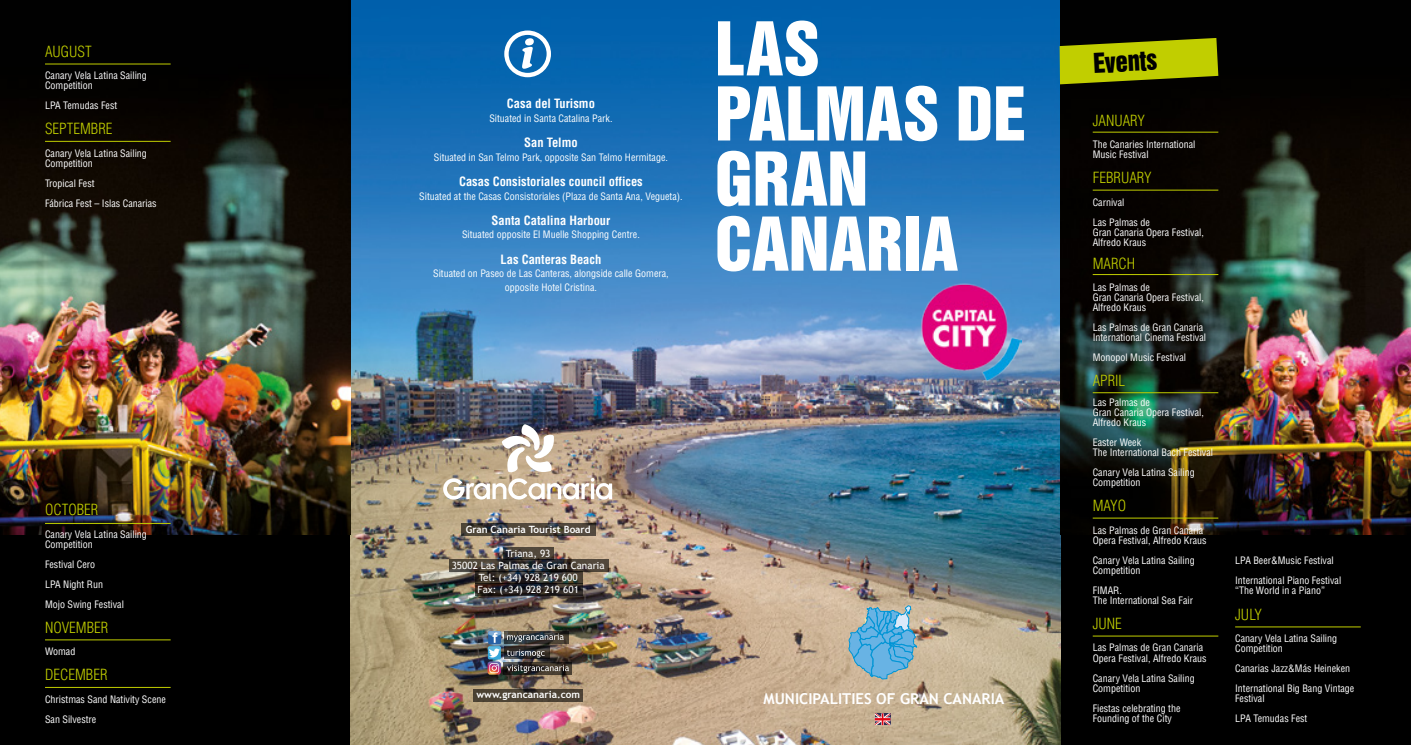
<style>
.page{position:relative;width:1411px;height:745px;background:#fff}
.page>*{position:absolute;margin:0;border:0;box-sizing:border-box;transform-origin:0 0}
.t1{font:67.5px/65px "Swiss 921 BT Regular A";color:#fff}
.t2{font:25px "Swiss 921 BT Regular A";color:#000}
.t3{font:300 condensed 15px "Helvetica";color:#c1ce00}
.t4{font:700 15px "Trebuchet MS";color:#fff}
.t5{font:700 condensed 12.5px "Helvetica";color:#fff}
.t6{font:condensed 10px/10px "Helvetica";color:#fff}
.t7{font:10px/12px "Trebuchet MS";color:#fff;text-align:center}
.t8{font:700 10px "Trebuchet MS";color:#fff}
</style>
<div class="page">
<div style="left:1059px;top:523px;width:351px;height:221px;background:#000"></div>
<div style="left:0;top:529px;width:351px;height:215px;background:#000"></div>
<img style="left:351px;top:0;width:708px;height:744px">
<img style="left:1059px;top:0;width:351px;height:534px">
<img style="left:0;top:0;width:351px;height:534px">
<div style="left:472px;top:688px;width:110px;height:12px;background:#4c4234"></div>
<svg style="left:461px;top:523px;width:135px;height:12px;background:#474138"></svg>
<svg style="left:503px;top:547px;width:50px;height:12px"></svg>
<svg style="left:449px;top:559px;width:159px;height:12px;background:#3c3732"></svg>
<svg style="left:474px;top:571px;width:108px;height:12px"></svg>
<svg style="left:474px;top:583px;width:108px;height:12px"></svg>
<svg style="left:504px;top:631px;width:65px;height:12px"></svg>
<svg style="left:504px;top:646px;width:45px;height:12px"></svg>
<svg style="left:504px;top:662px;width:68px;height:12px"></svg>
<svg style="left:848px;top:605px;width:68px;height:74px;background:#79b0cb"></svg>
<img style="left:443px;top:423px;width:169px;height:76px">
<svg style="left:507px;top:664px;width:62px;height:8px"></svg>
<svg style="left:507px;top:633px;width:56px;height:8px"></svg>
<svg style="left:507px;top:649px;width:37px;height:8px"></svg>
<svg style="left:487px;top:630px;width:14px;height:44px"></svg>
<img style="left:920px;top:281px;width:101px;height:101px">
<svg style="left:1059px;top:38px;width:159px;height:46px;background:#9ea901"></svg>
<svg style="left:504px;top:30px;width:47px;height:47px"></svg>
<hr style="left:1092px;top:132px;width:126px;height:1px;background:#c1ce00">
<hr style="left:45px;top:64px;width:126px;height:1px;background:#c1ce00">
<hr style="left:45px;top:639px;width:126px;height:1px;background:#c1ce00">
<hr style="left:45px;top:686px;width:126px;height:1px;background:#c1ce00">
<hr style="left:45px;top:141px;width:126px;height:1px;background:#c1ce00">
<hr style="left:45px;top:523px;width:126px;height:1px;background:#c1ce00">
<hr style="left:1234px;top:626px;width:126px;height:1px;background:#c1ce00">
<hr style="left:1092px;top:190px;width:126px;height:1px;background:#c1ce00">
<hr style="left:1092px;top:274px;width:126px;height:1px;background:#c1ce00">
<hr style="left:1092px;top:392px;width:126px;height:1px;background:#c1ce00">
<hr style="left:1092px;top:517px;width:126px;height:1px;background:#c1ce00">
<hr style="left:1092px;top:635px;width:126px;height:1px;background:#c1ce00">
<svg style="left:874px;top:713px;width:16px;height:11px"></svg>
<h3 class="t3" style="left:45px;top:42px;width:48px">AUGUST</h3>
<p class="t6" style="left:45px;top:70px;width:103px">Canary Vela Latina Sailing<br>Competition</p>
<p class="t6" style="left:45px;top:100px;width:74px">LPA Temudas Fest</p>
<h3 class="t3" style="left:45px;top:119px;width:69px">SEPTEMBRE</h3>
<p class="t6" style="left:45px;top:148px;width:103px">Canary Vela Latina Sailing<br>Competition</p>
<p class="t6" style="left:45px;top:173px;width:113px;line-height:20px">Tropical Fest<br>Fábrica Fest – Islas Canarias</p>
<h3 class="t3" style="left:45px;top:500px;width:55px">OCTOBER</h3>
<p class="t6" style="left:45px;top:528px;width:103px">Canary Vela Latina Sailing<br>Competition</p>
<p class="t6" style="left:45px;top:553px;width:80px;line-height:20px">Festival Cero<br>LPA Night Run<br>Mojo Swing Festival</p>
<h3 class="t3" style="left:45px;top:617px;width:65px">NOVEMBER</h3>
<p class="t6" style="left:45px;top:646px;width:32px">Womad</p>
<h3 class="t3" style="left:45px;top:665px;width:64px">DECEMBER</h3>
<p class="t6" style="left:45px;top:688px;width:122px;line-height:20px">Christmas Sand Nativity Scene<br>San Silvestre</p>
<p class="t5" style="left:507px;top:96px;width:89px">Casa del Turismo</p>
<p class="t6" style="left:489px;top:113px;width:125px">Situated in Santa Catalina Park.</p>
<p class="t5" style="left:524px;top:135px;width:55px">San Telmo</p>
<p class="t6" style="left:434px;top:152px;width:236px">Situated in San Telmo Park, opposite San Telmo Hermitage.</p>
<p class="t5" style="left:459px;top:173px;width:185px">Casas Consistoriales council offices</p>
<p class="t6" style="left:419px;top:191px;width:265px">Situated at the Casas Consistoriales (Plaza de Santa Ana, Vegueta).</p>
<p class="t5" style="left:491px;top:212px;width:120px">Santa Catalina Harbour</p>
<p class="t6" style="left:462px;top:229px;width:179px">Situated opposite El Muelle Shopping Centre.</p>
<p class="t5" style="left:500px;top:251px;width:102px">Las Canteras Beach</p>
<p class="t6" style="left:433px;top:266px;width:237px;line-height:13.8px;text-align:center">Situated on Paseo de Las Canteras, alongside calle Gomera, opposite Hotel Cristina.</p>
<h1 class="t1" style="left:715px;top:15px;width:312px">LAS<br>PALMAS DE<br>GRAN<br>CANARIA</h1>
<p class="t8" style="left:465px;top:522px;width:126px">Gran Canaria Tourist Board</p>
<p class="t7" style="left:452px;top:547px;width:154px">Triana, 93<br>35002 Las Palmas de Gran Canaria<br>Tel: (+34) 928 219 600<br>Fax: (+34) 928 219 601</p>
<p class="t8" style="left:476px;top:687px;width:105px">www.grancanaria.com</p>
<h3 class="t4" style="left:763px;top:689px;width:242px">MUNICIPALITIES OF GRAN CANARIA</h3>
<h2 class="t2" style="left:1092px;top:47px;width:65px;rotate:-3deg">Events</h2>
<h3 class="t3" style="left:1092px;top:111px;width:54px">JANUARY</h3>
<p class="t6" style="left:1092px;top:139px;width:104px">The Canaries International<br>Music Festival</p>
<h3 class="t3" style="left:1092px;top:168px;width:60px">FEBRUARY</h3>
<p class="t6" style="left:1092px;top:192px;width:59px;line-height:20px">Carnival<br>Las Palmas de</p>
<p class="t6" style="left:1092px;top:227px;width:113px">Gran Canaria Opera Festival,<br>Alfredo Kraus</p>
<h3 class="t3" style="left:1092px;top:253px;width:44px">MARCH</h3>
<p class="t6" style="left:1092px;top:282px;width:113px">Las Palmas de<br>Gran Canaria Opera Festival,<br>Alfredo Kraus</p>
<p class="t6" style="left:1092px;top:322px;width:115px">Las Palmas de Gran Canaria<br>International Cinema Festival</p>
<p class="t6" style="left:1092px;top:352px;width:95px">Monopol Music Festival</p>
<h3 class="t3" style="left:1092px;top:371px;width:34px">APRIL</h3>
<p class="t6" style="left:1092px;top:397px;width:113px">Las Palmas de<br>Gran Canaria Opera Festival,<br>Alfredo Kraus</p>
<p class="t6" style="left:1092px;top:437px;width:122px">Easter Week<br>The International Bach Festival</p>
<p class="t6" style="left:1092px;top:467px;width:103px">Canary Vela Latina Sailing<br>Competition</p>
<h3 class="t3" style="left:1092px;top:496px;width:35px">MAYO</h3>
<p class="t6" style="left:1092px;top:524px;width:115px">Las Palmas de Gran Canaria<br>Opera Festival, Alfredo Kraus</p>
<p class="t6" style="left:1092px;top:554px;width:103px">Canary Vela Latina Sailing<br>Competition</p>
<p class="t6" style="left:1092px;top:584px;width:102px">FIMAR.<br>The International Sea Fair</p>
<h3 class="t3" style="left:1092px;top:613px;width:31px">JUNE</h3>
<p class="t6" style="left:1092px;top:642px;width:115px">Las Palmas de Gran Canaria<br>Opera Festival, Alfredo Kraus</p>
<p class="t6" style="left:1092px;top:672px;width:103px">Canary Vela Latina Sailing<br>Competition</p>
<p class="t6" style="left:1092px;top:702px;width:89px">Fiestas celebrating the<br>Founding of the City</p>
<p class="t6" style="left:1234px;top:550px;width:108px;line-height:20px">LPA Beer&amp;Music Festival<br>International Piano Festival</p>
<p class="t6" style="left:1234px;top:585px;width:91px">“The World in a Piano”</p>
<h3 class="t3" style="left:1234px;top:604px;width:28px">JULY</h3>
<p class="t6" style="left:1234px;top:633px;width:103px">Canary Vela Latina Sailing<br>Competition</p>
<p class="t6" style="left:1234px;top:658px;width:121px;line-height:20px">Canarias Jazz&amp;Más Heineken<br>International Big Bang Vintage</p>
<p class="t6" style="left:1234px;top:688px;width:74px;line-height:20px">Festival<br>LPA Temudas Fest</p>
</div>
